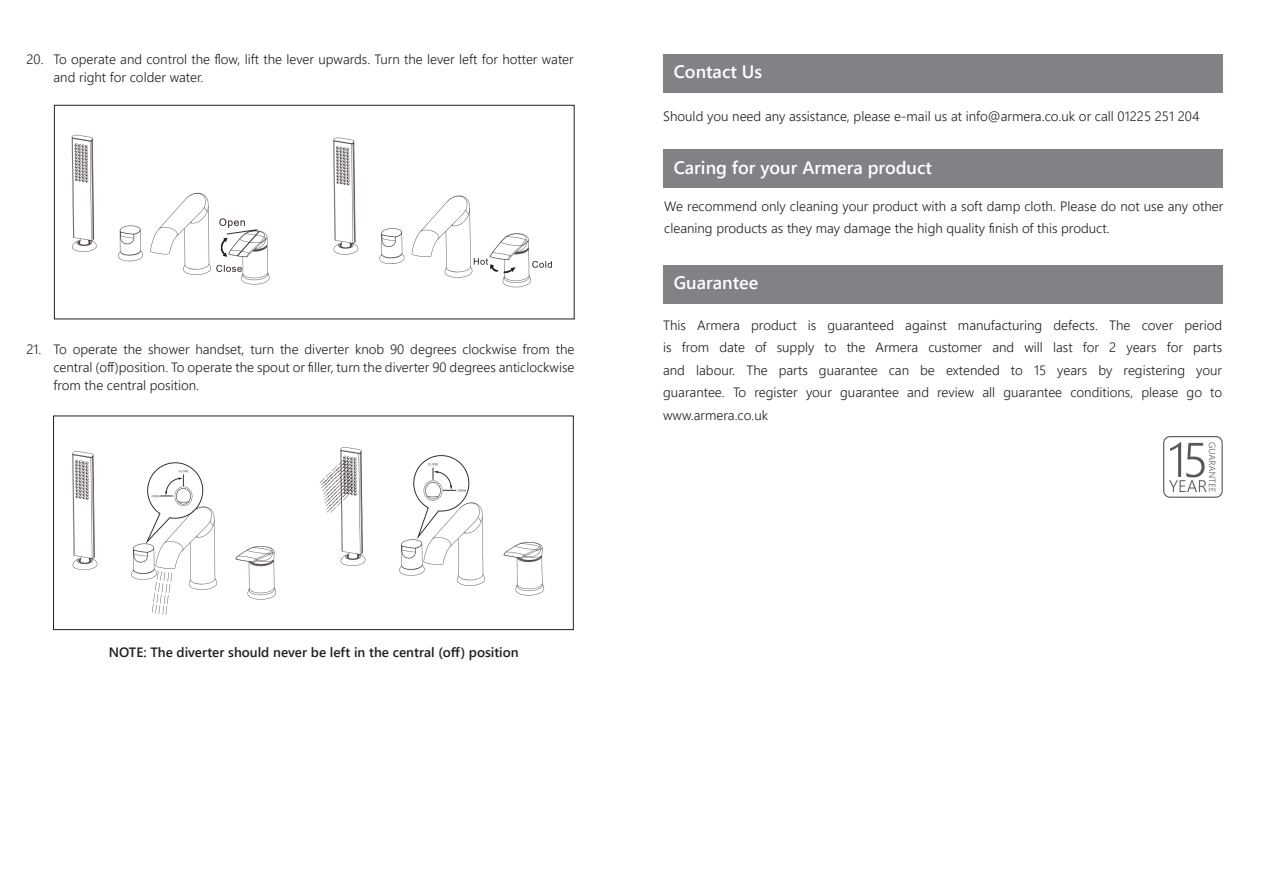
<style>
.page{position:relative;width:1263px;height:893px;background:#fff}
.page>*{position:absolute;margin:0;border:0;box-sizing:border-box;transform-origin:0 0}
.t1{font:600 18px "Segoe UI";color:#fff}
.t2{font:300 13.5px/22.5px "Segoe UI";color:#231f20;text-align:justify}
.t3{font:600 13.5px "Segoe UI";color:#231f20}
</style>
<div class="page">
<div style="left:663px;top:54px;width:559px;height:39px;background:#808285"></div>
<div style="left:663px;top:265px;width:559px;height:39px;background:#808285"></div>
<img style="left:1164px;top:437px;width:58px;height:60px">
<div style="left:663px;top:149px;width:559px;height:39px;background:#808285"></div>
<img style="left:71px;top:134px;width:481px;height:154px">
<div style="left:54px;top:105px;width:520px;height:214px;border:1px solid #231f20"></div>
<img style="left:72px;top:447px;width:473px;height:168px">
<div style="left:53px;top:416px;width:521px;height:214px;border:1px solid #231f20"></div>
<p class="t2" style="left:53px;top:49px;width:522px;line-height:18px;text-indent:-27px">20. To operate and control the flow, lift the lever upwards. Turn the lever left for hotter water and right for colder water.</p>
<p class="t2" style="left:53px;top:339px;width:523px;line-height:18px;text-indent:-27px">21. To operate the shower handset, turn the diverter knob 90 degrees clockwise from the central (off)position. To operate the spout or filler, turn the diverter 90 degrees anticlockwise from the central position.</p>
<h1 class="t1" style="left:674px;top:55px;width:90px">Contact Us</h1>
<p class="t2" style="left:663px;top:104px;width:538px">Should you need any assistance, please e-mail us at info@armera.co.uk or call 01225 251 204</p>
<h1 class="t1" style="left:674px;top:150px;width:260px">Caring for your Armera product</h1>
<p class="t2" style="left:664px;top:193px;width:561px">We recommend only cleaning your product with a soft damp cloth. Please do not use any other cleaning products as they may damage the high quality finish of this product.</p>
<h1 class="t1" style="left:674px;top:265px;width:86px">Guarantee</h1>
<p class="t2" style="left:663px;top:312px;width:561px">This Armera product is guaranteed against manufacturing defects. The cover period is from date of supply to the Armera customer and will last for 2 years for parts and labour. The parts guarantee can be extended to 15 years by registering your guarantee. To register your guarantee and review all guarantee conditions, please go to www.armera.co.uk</p>
<p class="t3" style="left:109px;top:640px;width:411px">NOTE: The diverter should never be left in the central (off) position</p>
</div>
